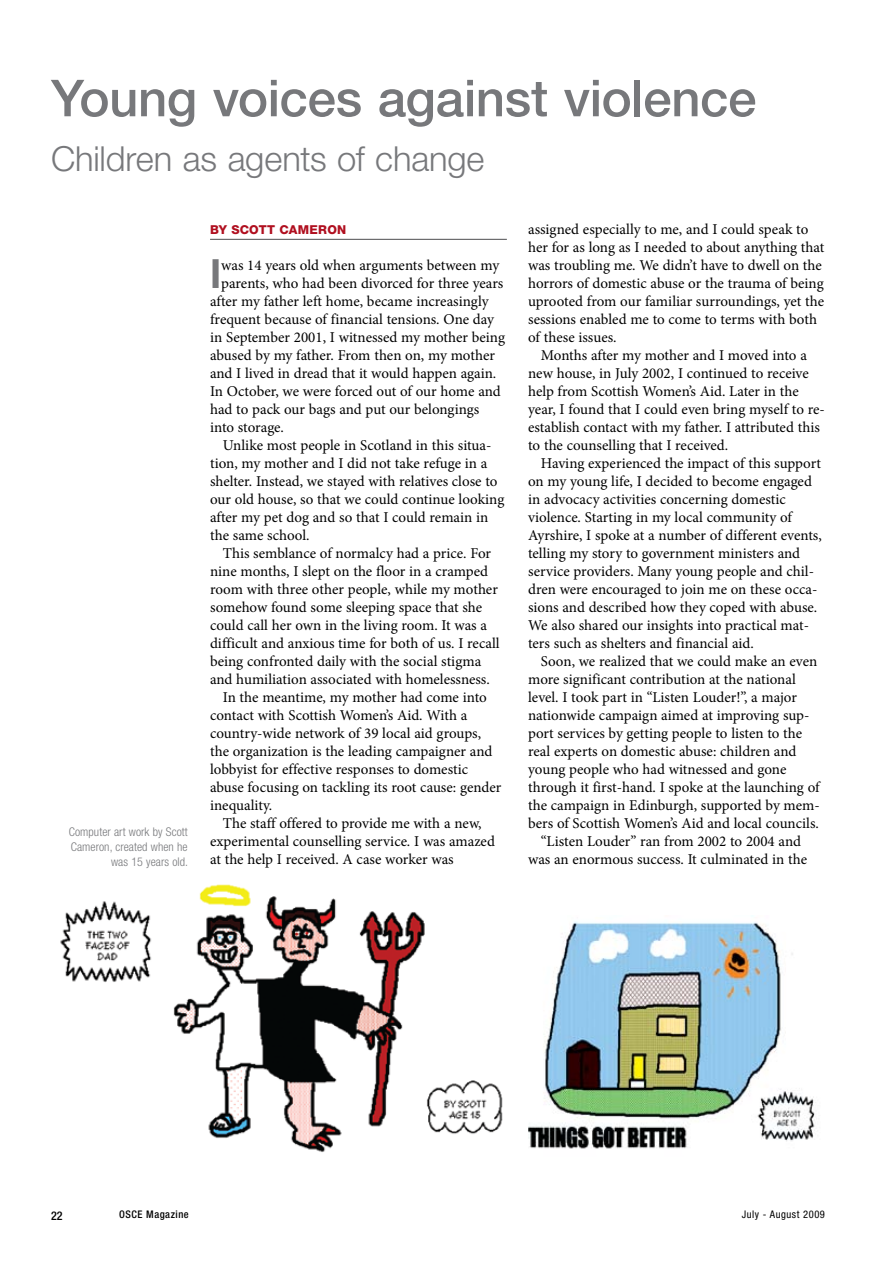
<style>
.page{position:relative;width:893px;height:1263px;background:#fff}
.page>*{position:absolute;margin:0;border:0;box-sizing:border-box;transform-origin:0 0}
.t1{font:500 51px "Helvetica Neue";letter-spacing:-.01em;color:#77787b}
.t2{font:700 40.05px "Helvetica Infant";color:#77787b}
.t3{font:300 34.5px "Helvetica Neue";letter-spacing:-.005em;color:#77787b}
.t4{font:15px/18px "Minion Pro";color:#000}
.t5{font:800 12.3px "Helvetica Neue";letter-spacing:.015em;color:#b00f1f}
.t6{font:300 condensed 12px/15px "Helvetica Neue";letter-spacing:.005em;color:#77787b;text-align:right}
.t7{font:500 condensed 12px "Helvetica Neue";color:#000}
.t8{font:condensed 10.5px "Helvetica Neue";letter-spacing:.05em;color:#000}
.t9{font:500 condensed 10.5px "Helvetica Neue";letter-spacing:.05em;color:#000}
</style>
<div class="page">
<hr style="left:210px;top:239px;width:297px;height:1px;background:#4d4d4f">
<img style="left:60px;top:884px;width:443px;height:268px">
<img style="left:528px;top:915px;width:287px;height:234px">
<h1 class="t1" style="left:51px;top:68px;width:707px">Young voices against violence</h1>
<h3 class="t3" style="left:51px;top:137px;width:435px">Children as agents of change</h3>
<p class="t6" style="left:69px;top:824px;width:121px">Computer art work by Scott<br>Cameron, created when he was 15 years old.</p>
<p class="t5" style="left:210px;top:222px;width:138px">BY SCOTT CAMERON</p>
<h2 class="t2" style="left:210px;top:249px;width:13px">I</h2>
<p class="t4" style="left:221px;top:256px;width:280px">was 14 years old when arguments between my</p>
<p class="t4" style="left:221px;top:274px;width:284px">parents, who had been divorced for three years</p>
<p class="t4" style="left:210px;top:292px;width:280px">after my father left home, became increasingly</p>
<p class="t4" style="left:210px;top:310px;width:286px">frequent because of financial tensions. One day</p>
<p class="t4" style="left:210px;top:328px;width:296px">in September 2001, I witnessed my mother being</p>
<p class="t4" style="left:210px;top:346px;width:286px">abused by my father. From then on, my mother</p>
<p class="t4" style="left:210px;top:364px;width:288px">and I lived in dread that it would happen again.</p>
<p class="t4" style="left:210px;top:382px;width:292px">In October, we were forced out of our home and</p>
<p class="t4" style="left:210px;top:400px;width:271px">had to pack our bags and put our belongings</p>
<p class="t4" style="left:210px;top:418px;width:75px">into storage.</p>
<p class="t4" style="left:223px;top:436px;width:270px">Unlike most people in Scotland in this situa-</p>
<p class="t4" style="left:210px;top:454px;width:279px">tion, my mother and I did not take refuge in a</p>
<p class="t4" style="left:210px;top:472px;width:289px">shelter. Instead, we stayed with relatives close to</p>
<p class="t4" style="left:210px;top:490px;width:296px">our old house, so that we could continue looking</p>
<p class="t4" style="left:210px;top:508px;width:280px">after my pet dog and so that I could remain in</p>
<p class="t4" style="left:210px;top:526px;width:101px">the same school.</p>
<p class="t4" style="left:223px;top:544px;width:270px">This semblance of normalcy had a price. For</p>
<p class="t4" style="left:210px;top:562px;width:280px">nine months, I slept on the floor in a cramped</p>
<p class="t4" style="left:210px;top:580px;width:289px">room with three other people, while my mother</p>
<p class="t4" style="left:210px;top:598px;width:274px">somehow found some sleeping space that she</p>
<p class="t4" style="left:210px;top:616px;width:279px">could call her own in the living room. It was a</p>
<p class="t4" style="left:210px;top:634px;width:291px">difficult and anxious time for both of us. I recall</p>
<p class="t4" style="left:210px;top:652px;width:273px">being confronted daily with the social stigma</p>
<p class="t4" style="left:210px;top:670px;width:281px">and humiliation associated with homelessness.</p>
<p class="t4" style="left:223px;top:688px;width:266px">In the meantime, my mother had come into</p>
<p class="t4" style="left:210px;top:706px;width:259px">contact with Scottish Women’s Aid. With a</p>
<p class="t4" style="left:210px;top:724px;width:273px">country-wide network of 39 local aid groups,</p>
<p class="t4" style="left:210px;top:742px;width:284px">the organization is the leading campaigner and</p>
<p class="t4" style="left:210px;top:760px;width:260px">lobbyist for effective responses to domestic</p>
<p class="t4" style="left:210px;top:778px;width:293px">abuse focusing on tackling its root cause: gender</p>
<p class="t4" style="left:210px;top:796px;width:64px">inequality.</p>
<p class="t4" style="left:223px;top:814px;width:260px">The staff offered to provide me with a new,</p>
<p class="t4" style="left:210px;top:832px;width:286px">experimental counselling service. I was amazed</p>
<p class="t4" style="left:210px;top:850px;width:245px">at the help I received. A case worker was</p>
<p class="t4" style="left:528px;top:220px;width:298px">assigned especially to me, and I could speak to her for as long as I needed to about anything that was troubling me. We didn’t have to dwell on the horrors of domestic abuse or the trauma of being uprooted from our familiar surroundings, yet the sessions enabled me to come to terms with both of these issues.</p>
<p class="t4" style="left:528px;top:346px;width:298px;text-indent:13px">Months after my mother and I moved into a new house, in July 2002, I continued to receive help from Scottish Women’s Aid. Later in the year, I found that I could even bring myself to re&shy;establish contact with my father. I attributed this to the counselling that I received.</p>
<p class="t4" style="left:528px;top:454px;width:295px;text-indent:13px">Having experienced the impact of this support on my young life, I decided to become engaged in advocacy activities concerning domestic violence. Starting in my local community of Ayrshire, I spoke at a number of different events, telling my story to government ministers and service providers. Many young people and chil&shy;dren were encouraged to join me on these occa&shy;sions and described how they coped with abuse.<br>We also shared our insights into practical mat&shy;ters such as shelters and financial aid.</p>
<p class="t4" style="left:541px;top:652px;width:278px">Soon, we realized that we could make an even</p>
<p class="t4" style="left:528px;top:670px;width:269px">more significant contribution at the national</p>
<p class="t4" style="left:528px;top:688px;width:270px">level. I took part in “Listen Louder!”, a major</p>
<p class="t4" style="left:528px;top:706px;width:283px">nationwide campaign aimed at improving sup-</p>
<p class="t4" style="left:528px;top:724px;width:276px">port services by getting people to listen to the</p>
<p class="t4" style="left:528px;top:742px;width:270px">real experts on domestic abuse: children and</p>
<p class="t4" style="left:528px;top:760px;width:260px">young people who had witnessed and gone</p>
<p class="t4" style="left:528px;top:778px;width:293px">through it first-hand. I spoke at the launching of</p>
<p class="t4" style="left:528px;top:796px;width:293px">the campaign in Edinburgh, supported by mem-</p>
<p class="t4" style="left:528px;top:814px;width:292px">bers of Scottish Women’s Aid and local councils.</p>
<p class="t4" style="left:541px;top:832px;width:262px">“Listen Louder” ran from 2002 to 2004 and</p>
<p class="t4" style="left:528px;top:850px;width:281px">was an enormous success. It culminated in the</p>
<p class="t7" style="left:51px;top:1208px;width:13px">22</p>
<p class="t9" style="left:119px;top:1208px;width:71px">OSCE Magazine</p>
<p class="t8" style="left:742px;top:1209px;width:85px">July - August 2009</p>
</div>
